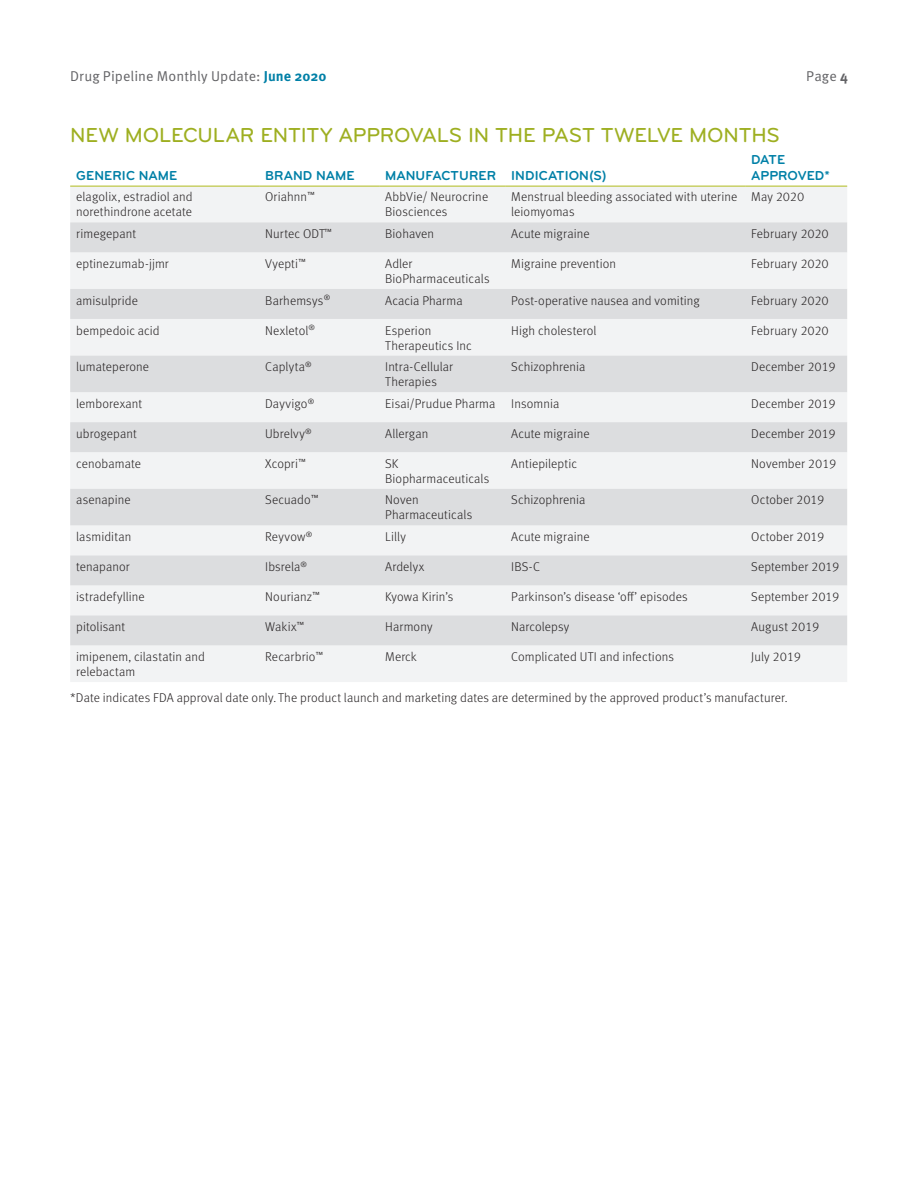
<style>
.page{position:relative;width:918px;height:1188px;background:#fff}
.page>*{position:absolute;margin:0;border:0;box-sizing:border-box;transform-origin:0 0}
.Table_Headline{font:500 21px "Bryant Pro";letter-spacing:-.01em;color:#9eaf21}
.t1{font:14.25px "Meta OT Norm";letter-spacing:.005em;color:#636366}
.Pipeline_Table_Title{font:700 13.5px/16.2px "Bryant Pro";letter-spacing:.005em;color:#0080a7}
.Pipeline_Table_Text{font:300 12.75px/15px "Meta OT";letter-spacing:.01em;color:#231f20}
.s1{font-family:"Meta OT";font-weight:700;color:#0080a7}
.s2{font-family:"Meta OT";font-weight:700}
</style>
<div class="page">
<svg style="left:70px;top:185px;width:777px;height:1px"></svg>
<div style="left:70px;top:187px;width:777px;height:495px;background:#f2f3f4"></div>
<svg style="left:70px;top:222px;width:777px;height:423px;fill:#dcdddf"></svg>
<hr style="left:70px;top:186px;width:189px;height:1px;background:#b0bb1d">
<hr style="left:259px;top:186px;width:120px;height:1px;background:#b0bb1d">
<hr style="left:379px;top:186px;width:126px;height:1px;background:#b0bb1d">
<hr style="left:505px;top:186px;width:240px;height:1px;background:#b0bb1d">
<hr style="left:745px;top:186px;width:102px;height:1px;background:#b0bb1d">
<p class="t1" style="left:70px;top:68px;width:258px">Drug Pipeline Monthly Update: <span class="s1">June 2020</span></p>
<p class="t1" style="left:806px;top:68px;width:43px">Page <span class="s2">4</span></p>
<p class="Table_Headline" style="left:70px;top:122px;width:711px">NEW MOLECULAR ENTITY APPROVALS IN THE PAST TWELVE MONTHS</p>
<p class="Pipeline_Table_Title" style="left:76px;top:168px;width:103px">GENERIC NAME</p>
<p class="Pipeline_Table_Title" style="left:265px;top:168px;width:91px">BRAND NAME</p>
<p class="Pipeline_Table_Title" style="left:385px;top:168px;width:112px">MANUFACTURER</p>
<p class="Pipeline_Table_Title" style="left:511px;top:168px;width:97px">INDICATION(S)</p>
<p class="Pipeline_Table_Title" style="left:751px;top:151px;width:80px">DATE<br>APPROVED*</p>
<p class="Pipeline_Table_Text" style="left:76px;top:190px;width:118px">elagolix, estradiol and norethindrone acetate</p>
<p class="Pipeline_Table_Text" style="left:265px;top:190px;width:51px">Oriahnn<sup>™</sup></p>
<p class="Pipeline_Table_Text" style="left:385px;top:190px;width:105px">AbbVie/ Neurocrine<br>Biosciences</p>
<p class="Pipeline_Table_Text" style="left:511px;top:190px;width:228px">Menstrual bleeding associated with uterine leiomyomas</p>
<p class="Pipeline_Table_Text" style="left:751px;top:190px;width:55px">May 2020</p>
<p class="Pipeline_Table_Text" style="left:76px;top:226px;width:61px">rimegepant</p>
<p class="Pipeline_Table_Text" style="left:265px;top:226px;width:68px">Nurtec ODT<sup>™</sup></p>
<p class="Pipeline_Table_Text" style="left:385px;top:226px;width:50px">Biohaven</p>
<p class="Pipeline_Table_Text" style="left:511px;top:226px;width:80px">Acute migraine</p>
<p class="Pipeline_Table_Text" style="left:751px;top:226px;width:79px">February 2020</p>
<p class="Pipeline_Table_Text" style="left:76px;top:256px;width:94px">eptinezumab-jjmr</p>
<p class="Pipeline_Table_Text" style="left:265px;top:256px;width:42px">Vyepti<sup>™</sup></p>
<p class="Pipeline_Table_Text" style="left:385px;top:256px;width:106px">Adler<br>BioPharmaceuticals</p>
<p class="Pipeline_Table_Text" style="left:511px;top:256px;width:107px">Migraine prevention</p>
<p class="Pipeline_Table_Text" style="left:751px;top:256px;width:79px">February 2020</p>
<p class="Pipeline_Table_Text" style="left:76px;top:293px;width:63px">amisulpride</p>
<p class="Pipeline_Table_Text" style="left:265px;top:293px;width:67px">Barhemsys<sup>®</sup></p>
<p class="Pipeline_Table_Text" style="left:385px;top:293px;width:79px">Acacia Pharma</p>
<p class="Pipeline_Table_Text" style="left:511px;top:293px;width:190px">Post-operative nausea and vomiting</p>
<p class="Pipeline_Table_Text" style="left:751px;top:293px;width:79px">February 2020</p>
<p class="Pipeline_Table_Text" style="left:76px;top:323px;width:85px">bempedoic acid</p>
<p class="Pipeline_Table_Text" style="left:265px;top:323px;width:51px">Nexletol<sup>®</sup></p>
<p class="Pipeline_Table_Text" style="left:385px;top:323px;width:88px">Esperion<br>Therapeutics Inc</p>
<p class="Pipeline_Table_Text" style="left:511px;top:323px;width:87px">High cholesterol</p>
<p class="Pipeline_Table_Text" style="left:751px;top:323px;width:79px">February 2020</p>
<p class="Pipeline_Table_Text" style="left:76px;top:360px;width:74px">lumateperone</p>
<p class="Pipeline_Table_Text" style="left:265px;top:360px;width:48px">Caplyta<sup>®</sup></p>
<p class="Pipeline_Table_Text" style="left:385px;top:360px;width:69px">Intra-Cellular<br>Therapies</p>
<p class="Pipeline_Table_Text" style="left:511px;top:360px;width:76px">Schizophrenia</p>
<p class="Pipeline_Table_Text" style="left:751px;top:360px;width:86px">December 2019</p>
<p class="Pipeline_Table_Text" style="left:76px;top:396px;width:68px">lemborexant</p>
<p class="Pipeline_Table_Text" style="left:265px;top:396px;width:51px">Dayvigo<sup>®</sup></p>
<p class="Pipeline_Table_Text" style="left:385px;top:396px;width:112px">Eisai/Prudue Pharma</p>
<p class="Pipeline_Table_Text" style="left:511px;top:396px;width:50px">Insomnia</p>
<p class="Pipeline_Table_Text" style="left:751px;top:396px;width:86px">December 2019</p>
<p class="Pipeline_Table_Text" style="left:76px;top:426px;width:62px">ubrogepant</p>
<p class="Pipeline_Table_Text" style="left:265px;top:426px;width:48px">Ubrelvy<sup>®</sup></p>
<p class="Pipeline_Table_Text" style="left:385px;top:426px;width:45px">Allergan</p>
<p class="Pipeline_Table_Text" style="left:511px;top:426px;width:80px">Acute migraine</p>
<p class="Pipeline_Table_Text" style="left:751px;top:426px;width:86px">December 2019</p>
<p class="Pipeline_Table_Text" style="left:76px;top:456px;width:66px">cenobamate</p>
<p class="Pipeline_Table_Text" style="left:265px;top:456px;width:42px">Xcopri<sup>™</sup></p>
<p class="Pipeline_Table_Text" style="left:385px;top:456px;width:106px">SK<br>Biopharmaceuticals</p>
<p class="Pipeline_Table_Text" style="left:511px;top:456px;width:67px">Antiepileptic</p>
<p class="Pipeline_Table_Text" style="left:751px;top:456px;width:87px">November 2019</p>
<p class="Pipeline_Table_Text" style="left:76px;top:493px;width:56px">asenapine</p>
<p class="Pipeline_Table_Text" style="left:265px;top:493px;width:55px">Secuado<sup>™</sup></p>
<p class="Pipeline_Table_Text" style="left:385px;top:493px;width:89px">Noven<br>Pharmaceuticals</p>
<p class="Pipeline_Table_Text" style="left:511px;top:493px;width:76px">Schizophrenia</p>
<p class="Pipeline_Table_Text" style="left:751px;top:493px;width:75px">October 2019</p>
<p class="Pipeline_Table_Text" style="left:76px;top:529px;width:57px">lasmiditan</p>
<p class="Pipeline_Table_Text" style="left:265px;top:529px;width:48px">Reyvow<sup>®</sup></p>
<p class="Pipeline_Table_Text" style="left:385px;top:529px;width:22px">Lilly</p>
<p class="Pipeline_Table_Text" style="left:511px;top:529px;width:80px">Acute migraine</p>
<p class="Pipeline_Table_Text" style="left:751px;top:529px;width:75px">October 2019</p>
<p class="Pipeline_Table_Text" style="left:76px;top:559px;width:55px">tenapanor</p>
<p class="Pipeline_Table_Text" style="left:265px;top:559px;width:43px">Ibsrela<sup>®</sup></p>
<p class="Pipeline_Table_Text" style="left:385px;top:559px;width:41px">Ardelyx</p>
<p class="Pipeline_Table_Text" style="left:511px;top:559px;width:30px">IBS-C</p>
<p class="Pipeline_Table_Text" style="left:751px;top:559px;width:90px">September 2019</p>
<p class="Pipeline_Table_Text" style="left:76px;top:589px;width:70px">istradefylline</p>
<p class="Pipeline_Table_Text" style="left:265px;top:589px;width:56px">Nourianz<sup>™</sup></p>
<p class="Pipeline_Table_Text" style="left:385px;top:589px;width:70px">Kyowa Kirin’s</p>
<p class="Pipeline_Table_Text" style="left:511px;top:589px;width:178px">Parkinson’s disease ‘off’ episodes</p>
<p class="Pipeline_Table_Text" style="left:751px;top:589px;width:90px">September 2019</p>
<p class="Pipeline_Table_Text" style="left:76px;top:619px;width:51px">pitolisant</p>
<p class="Pipeline_Table_Text" style="left:265px;top:619px;width:40px">Wakix<sup>™</sup></p>
<p class="Pipeline_Table_Text" style="left:385px;top:619px;width:49px">Harmony</p>
<p class="Pipeline_Table_Text" style="left:511px;top:619px;width:60px">Narcolepsy</p>
<p class="Pipeline_Table_Text" style="left:751px;top:619px;width:70px">August 2019</p>
<p class="Pipeline_Table_Text" style="left:76px;top:649px;width:130px">imipenem, cilastatin and relebactam</p>
<p class="Pipeline_Table_Text" style="left:265px;top:649px;width:60px">Recarbrio<sup>™</sup></p>
<p class="Pipeline_Table_Text" style="left:385px;top:649px;width:33px">Merck</p>
<p class="Pipeline_Table_Text" style="left:511px;top:649px;width:164px">Complicated UTI and infections</p>
<p class="Pipeline_Table_Text" style="left:751px;top:649px;width:51px">July 2019</p>
<p class="Pipeline_Table_Text" style="left:70px;top:690px;width:719px">*Date indicates FDA approval date only. The product launch and marketing dates are determined by the approved product’s manufacturer.</p>
</div>
